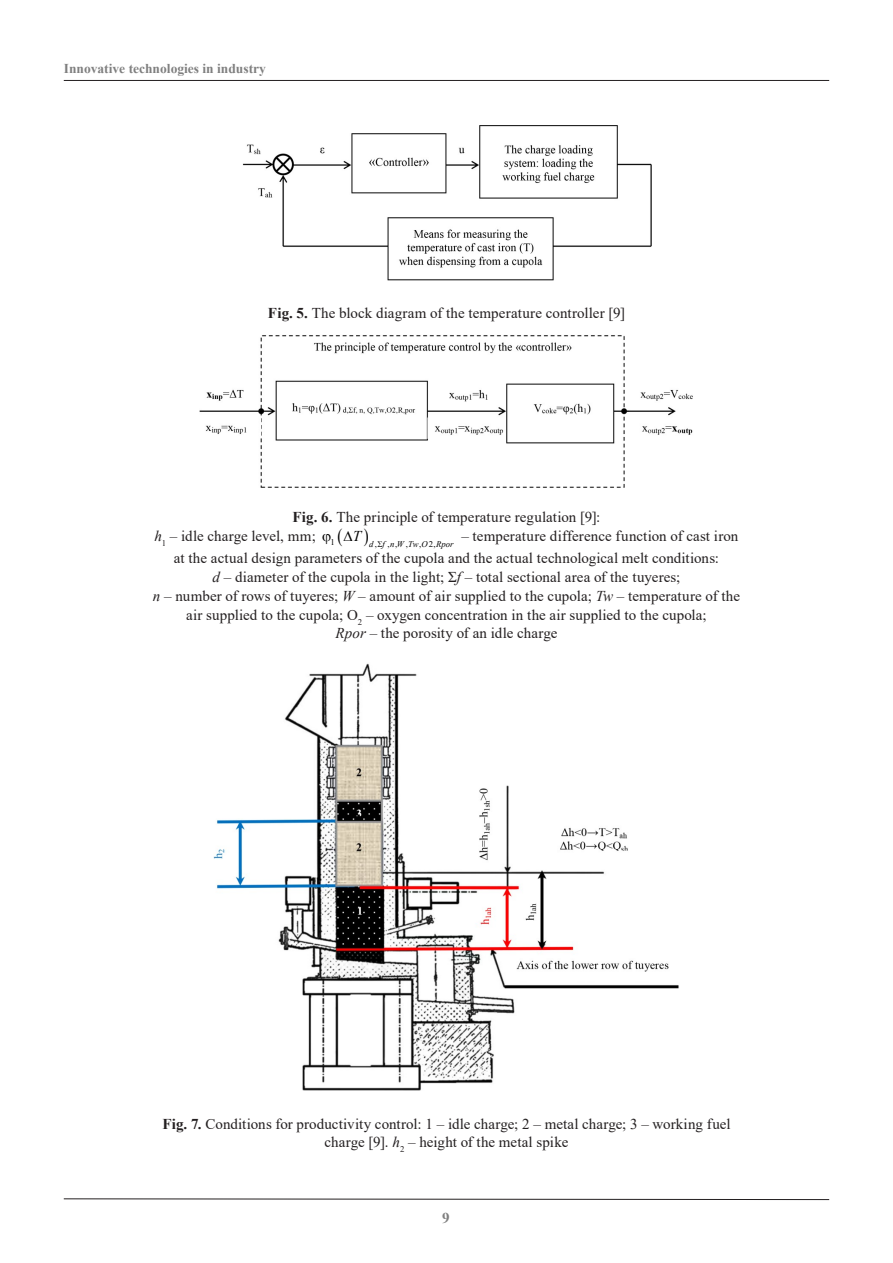
<style>
.page{position:relative;width:893px;height:1263px;background:#fff}
.page>*{position:absolute;margin:0;border:0;box-sizing:border-box;transform-origin:0 0}
.t1{font:15px/18.9px "Times New Roman";letter-spacing:.005em;color:#231f20}
.t2{font:700 15px "Times New Roman";color:#7f7f7f}
.t3{font:italic 15px "Times New Roman";color:#000}
.t4{font:700 13.5px "Times New Roman";color:#7f7f7f}
.t5{font:italic 8.7px "Times New Roman";color:#000}
.t6{font:8.7px "Times New Roman";color:#000}
.s1{font-weight:700}
.s2{font-style:italic}
</style>
<div class="page">
<svg style="left:63px;top:1198px;width:767px;height:2px;background:#908e8f"></svg>
<hr style="left:64px;top:80px;width:765px;height:1px;background:#231f20">
<img style="left:242px;top:126px;width:410px;height:154px">
<img style="left:200px;top:335px;width:493px;height:153px">
<img style="left:214px;top:663px;width:465px;height:428px">
<p class="t4" style="left:64px;top:59px;width:204px">Innovative technologies in industry</p>
<p class="t1" style="left:268px;top:303px;width:358px"><span class="s1">Fig. 5.</span> The block diagram of the temperature controller [9]</p>
<p class="t1" style="left:155px;top:507px;width:447px;text-indent:138px"><span class="s1">Fig. 6.</span> The principle of temperature regulation [9]: <span class="s2">h</span><sub>1</sub> – idle charge level, mm; <sub>1</sub></p>
<p class="t6" style="left:375px;top:537px;width:35px">, ,,,</p>
<p class="t6" style="left:419px;top:537px;width:18px">, 2,</p>
<p class="t5" style="left:344px;top:538px;width:111px">∆ d f nW TwO Rpor</p>
<p class="t1" style="left:174px;top:525px;width:566px;line-height:21.9px;text-indent:287px">– temperature difference function of cast iron at the actual design parameters of the cupola and the actual technological melt conditions:</p>
<p class="t1" style="left:153px;top:567px;width:589px;text-align:center"><span class="s2">d</span> – diameter of the cupola in the light; Σ<span class="s2">f</span> – total sectional area of the tuyeres;<br><span class="s2">n</span> – number of rows of tuyeres; <span class="s2">W</span> – amount of air supplied to the cupola; <span class="s2">Tw</span> – temperature of the air supplied to the cupola; O<sub>2</sub> – oxygen concentration in the air supplied to the cupola;<br><span class="s2">Rpor</span> – the porosity of an idle charge</p>
<p class="t3" style="left:353px;top:525px;width:10px">T</p>
<p class="t1" style="left:162px;top:1113px;width:570px;text-align:center"><span class="s1">Fig. 7.</span> Conditions for productivity control: 1 – idle charge; 2 – metal charge; 3 – working fuel charge [9]. <span class="s2">h</span><sub>2</sub> – height of the metal spike</p>
<p class="t2" style="left:442px;top:1207px;width:9px">9</p>
</div>
